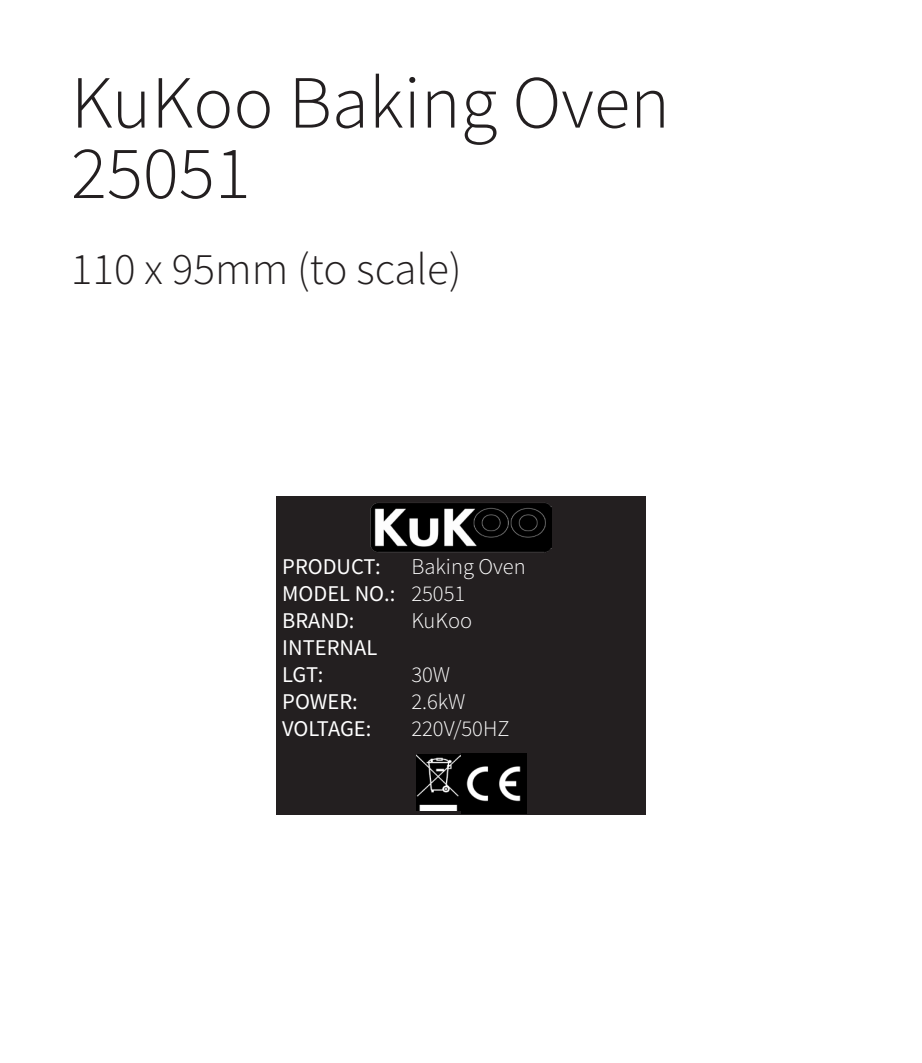
<style>
.page{position:relative;width:922px;height:1063px;background:#fff}
.page>*{position:absolute;margin:0;border:0;box-sizing:border-box;transform-origin:0 0}
.Body_Text{font:300 75px "Source Sans Pro";color:#231f20}
.Body_Text-2{font:300 45px "Source Sans Pro";color:#231f20}
.Body_Text-3{font:22.5px/27px "Source Sans Pro";color:#fff}
.Body_Text-4{font:300 22.5px "Source Sans Pro";color:#fff}
</style>
<div class="page">
<div style="left:276px;top:496px;width:369px;height:318px;background:#231f20"></div>
<img style="left:416px;top:755px;width:45px;height:56px">
<img style="left:461px;top:753px;width:66px;height:61px">
<img style="left:371px;top:502px;width:180px;height:51px">
<p class="Body_Text" style="left:71px;top:57px;width:600px">KuKoo Baking Oven</p>
<p class="Body_Text" style="left:71px;top:127px;width:181px">25051</p>
<p class="Body_Text-2" style="left:71px;top:242px;width:392px">110 x 95mm (to scale)</p>
<p class="Body_Text-3" style="left:282px;top:553px;width:100px">PRODUCT:</p>
<p class="Body_Text-3" style="left:282px;top:580px;width:115px">MODEL NO.:</p>
<p class="Body_Text-3" style="left:282px;top:607px;width:74px">BRAND:</p>
<p class="Body_Text-3" style="left:282px;top:634px;width:96px">INTERNAL<br>LGT:</p>
<p class="Body_Text-3" style="left:282px;top:688px;width:77px">POWER:</p>
<p class="Body_Text-3" style="left:282px;top:715px;width:91px">VOLTAGE:</p>
<p class="Body_Text-4" style="left:411px;top:553px;width:116px">Baking Oven</p>
<p class="Body_Text-4" style="left:411px;top:580px;width:55px">25051</p>
<p class="Body_Text-4" style="left:411px;top:607px;width:62px">KuKoo</p>
<p class="Body_Text-4" style="left:411px;top:661px;width:40px">30W</p>
<p class="Body_Text-4" style="left:411px;top:688px;width:56px">2.6kW</p>
<p class="Body_Text-4" style="left:411px;top:715px;width:100px">220V/50HZ</p>
</div>
